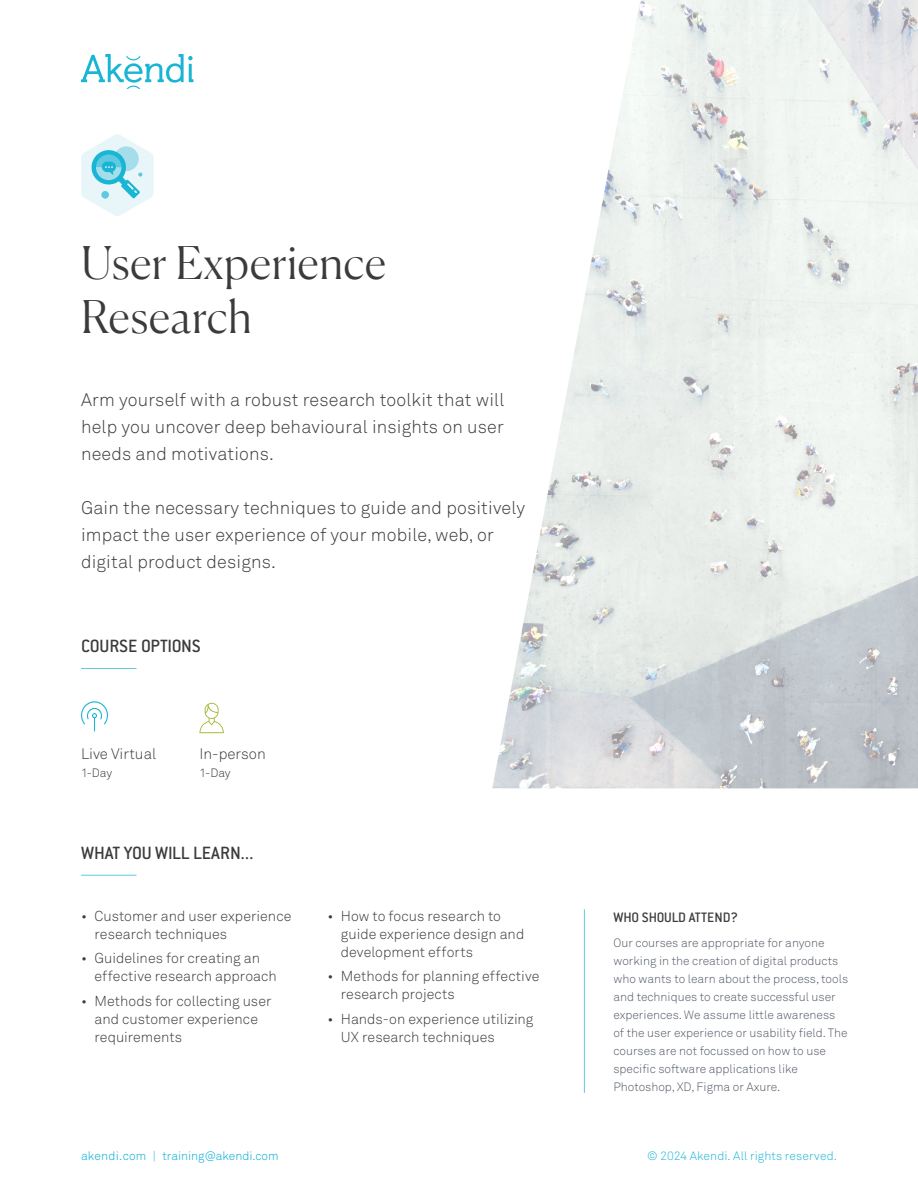
<style>
.page{position:relative;width:918px;height:1188px;background:#fff}
.page>*{position:absolute;margin:0;border:0;box-sizing:border-box;transform-origin:0 0}
.t1{font:300 45px/54px "Canela";letter-spacing:.01em;color:#3b3b3b}
.t2{font:500 19.5px "Conduit ITC Std";letter-spacing:-.015em;color:#3b3b3b}
.t3{font:300 18px/27px "Akkurat";letter-spacing:.01em;color:#3b3b3b;text-align:justify}
.t4{font:300 15px "Akkurat";color:#3b3b3b}
.t5{font:500 15px "Conduit ITC Std";color:#3b3b3b}
.t6{font:300 14.25px/18px "Akkurat";letter-spacing:.005em;color:#3b3b3b}
.t7{font:300 12px/18px "Akkurat";color:#525a66}
.t8{font:300 12px "Akkurat";color:#00acd4}
.t9{font:300 12px "Akkurat";letter-spacing:.01em;color:#1cb5d4}
.t10{font:300 12px "Akkurat";letter-spacing:-.005em;color:#3b3b3b}
.s1{color:#1cb5d4}
</style>
<div class="page">
<svg style="left:81px;top:54px;width:112px;height:34px"></svg>
<img style="left:492px;top:0;width:426px;height:788px">
<svg style="left:81px;top:134px;width:73px;height:82px"></svg>
<hr style="left:81px;top:668px;width:55px;height:1px;background:#5ecbe0">
<hr style="left:81px;top:875px;width:55px;height:1px;background:#5ecbe0">
<svg style="left:200px;top:703px;width:24px;height:30px"></svg>
<svg style="left:81px;top:701px;width:27px;height:31px"></svg>
<hr style="left:584px;top:909px;width:1px;height:184px;background:#5ecbe0">
<h1 class="t1" style="left:81px;top:232px;width:307px">User Experience<br>Research</h1>
<p class="t3" style="left:81px;top:386px;width:425px">Arm yourself with a robust research toolkit that will help you uncover deep behavioural insights on user needs and motivations.</p>
<p class="t3" style="left:81px;top:494px;width:446px;text-align:left">Gain the necessary techniques to guide and positively impact the user experience of your mobile, web, or digital product designs.</p>
<h2 class="t2" style="left:81px;top:634px;width:121px">COURSE OPTIONS</h2>
<p class="t4" style="left:81px;top:744px;width:77px">Live Virtual</p>
<p class="t10" style="left:81px;top:765px;width:33px">1-Day</p>
<p class="t4" style="left:200px;top:744px;width:68px">In-person</p>
<p class="t10" style="left:200px;top:765px;width:33px">1-Day</p>
<h2 class="t2" style="left:81px;top:841px;width:174px">WHAT YOU WILL LEARN...</h2>
<p class="t6" style="left:94px;top:906px;width:199px;text-indent:-13px">• Customer and user experience research techniques</p>
<p class="t6" style="left:94px;top:949px;width:184px;text-indent:-13px">• Guidelines for creating an effective research approach</p>
<p class="t6" style="left:94px;top:992px;width:179px;text-indent:-13px">• Methods for collecting user and customer experience requirements</p>
<p class="t6" style="left:341px;top:906px;width:185px;text-indent:-13px">• How to focus research to guide experience design and development efforts</p>
<p class="t6" style="left:341px;top:967px;width:200px;text-indent:-13px">• Methods for planning effective research projects</p>
<p class="t6" style="left:341px;top:1010px;width:194px;text-indent:-13px">• Hands-on experience utilizing<br>UX research techniques</p>
<p class="t5" style="left:614px;top:908px;width:126px">WHO SHOULD ATTEND?</p>
<p class="t7" style="left:614px;top:934px;width:236px">Our courses are appropriate for anyone working in the creation of digital products who wants to learn about the process, tools and techniques to create successful user experiences. We assume little awareness of the user experience or usability field. The courses are not focussed on how to use specific software applications like Photoshop, XD, Figma or Axure.</p>
<p class="t8" style="left:81px;top:1148px;width:199px">akendi.com <span class="s1">|</span> training@akendi.com</p>
<p class="t9" style="left:647px;top:1148px;width:191px">© 2024 Akendi. All rights reserved.</p>
</div>
